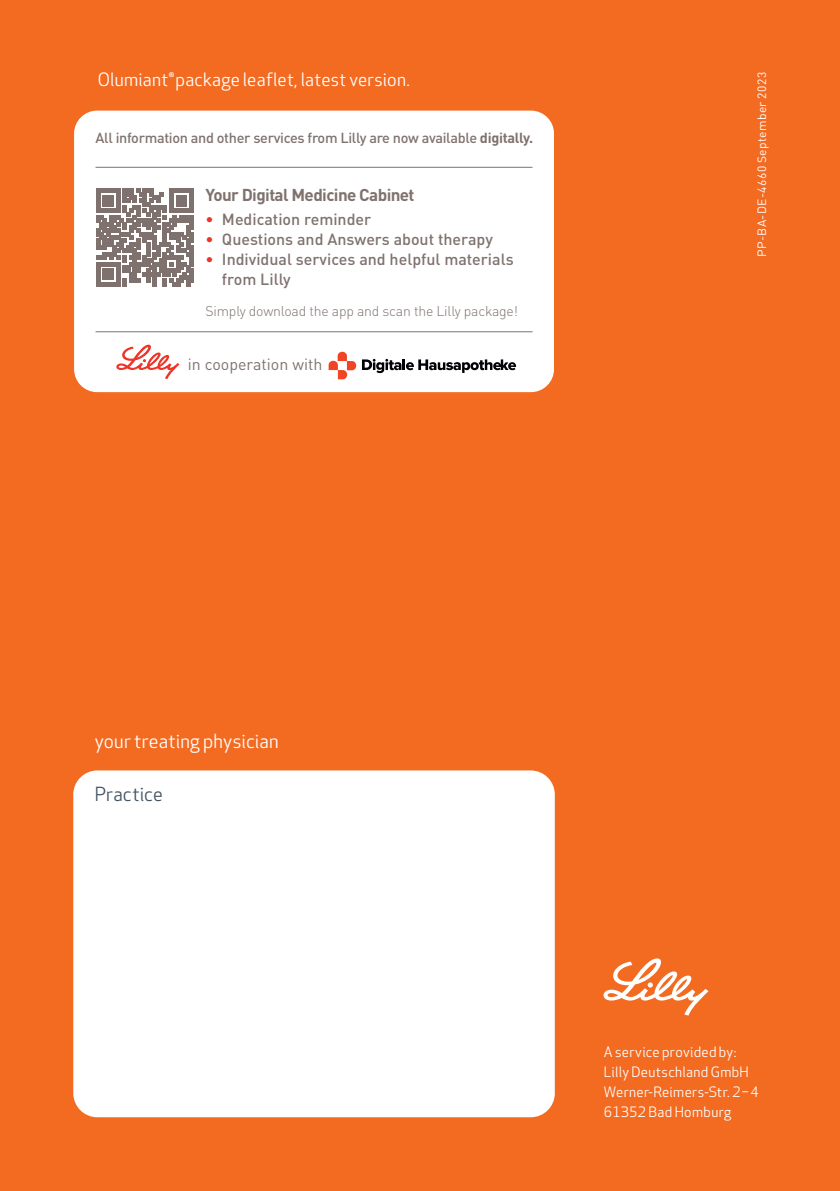
<style>
.page{position:relative;width:840px;height:1191px;background:#fff}
.page>*{position:absolute;margin:0;border:0;box-sizing:border-box;transform-origin:0 0}
._16058_Copy{font:19px "Apex New";letter-spacing:.01em;color:#fff}
._16058_Copy-2{font:19px "Apex New";letter-spacing:.01em;color:#415364}
._16058_Copy-3{font:18px "Apex New";letter-spacing:.015em;color:#fff}
.t1{font:700 17px "DIN Pro";letter-spacing:-.035em;color:#7f726e}
.t2{font:500 16px/20px "DIN Pro";color:#7f726e}
.t3{font:16px "DIN Pro";color:#7f726e}
.t4{font:500 14.4px "DIN Pro";letter-spacing:-.02em;color:#7f726e}
.t5{font:14px "Apex New";letter-spacing:.025em;color:#fff}
.t6{font:300 14px "DIN Pro";letter-spacing:-.015em;color:#7f726e}
.t7{font:12px "DIN Pro";letter-spacing:.035em;color:#fff}
.s1{font-weight:700}
.s2{color:#ee3529}
</style>
<div class="page">
<div style="left:0;top:0;width:839px;height:1191px;background:#f36a21"></div>
<div style="left:73px;top:770px;width:481px;height:347px;background:#fff;border-radius:24px"></div>
<div style="left:73px;top:110px;width:481px;height:283px;background:#fff;border-radius:24px"></div>
<div style="left:72px;top:109px;width:483px;height:285px;border:2px solid #f36a21;border-radius:24px"></div>
<svg style="left:116px;top:345px;width:63px;height:34px"></svg>
<svg style="left:328px;top:352px;width:28px;height:27px"></svg>
<svg style="left:362px;top:359px;width:154px;height:14px"></svg>
<hr style="left:95px;top:167px;width:437px;height:1px;background:#7f726e">
<hr style="left:95px;top:331px;width:437px;height:1px;background:#7f726e">
<svg style="left:96px;top:189px;width:97px;height:97px"></svg>
<svg style="left:603px;top:958px;width:105px;height:57px"></svg>
<p class="_16058_Copy-3" style="left:98px;top:69px;width:312px">Olumiant®package leaflet, latest version.</p>
<p class="t4" style="left:95px;top:126px;width:439px">All information and other services from Lilly are now available <span class="s1">digitally.</span></p>
<p class="t1" style="left:205px;top:180px;width:211px">Your Digital Medicine Cabinet</p>
<p class="t2" style="left:205px;top:208px;width:167px"><span class="s2">•</span> Medication reminder</p>
<p class="t2" style="left:205px;top:228px;width:289px"><span class="s2">•</span> Questions and Answers about therapy</p>
<p class="t2" style="left:222px;top:248px;width:293px;text-indent:-17px"><span class="s2">•</span> Individual services and helpful materials from Lilly</p>
<p class="t6" style="left:205px;top:300px;width:314px">Simply download the app and scan the Lilly package!</p>
<p class="t3" style="left:188px;top:351px;width:136px">in cooperation with</p>
<p class="t7" style="left:752px;top:257px;width:187px;rotate:-90deg">PP-BA-DE-4660 September 2023</p>
<p class="_16058_Copy" style="left:95px;top:731px;width:185px">your treating physician</p>
<p class="_16058_Copy-2" style="left:95px;top:783px;width:69px">Practice</p>
<p class="t5" style="left:603px;top:1044px;width:134px">A service provided by:</p>
<p class="t5" style="left:603px;top:1064px;width:146px">Lilly Deutschland GmbH</p>
<p class="t5" style="left:603px;top:1084px;width:156px">Werner-Reimers-Str. 2 – 4</p>
<p class="t5" style="left:603px;top:1104px;width:129px">61352 Bad Homburg</p>
</div>
